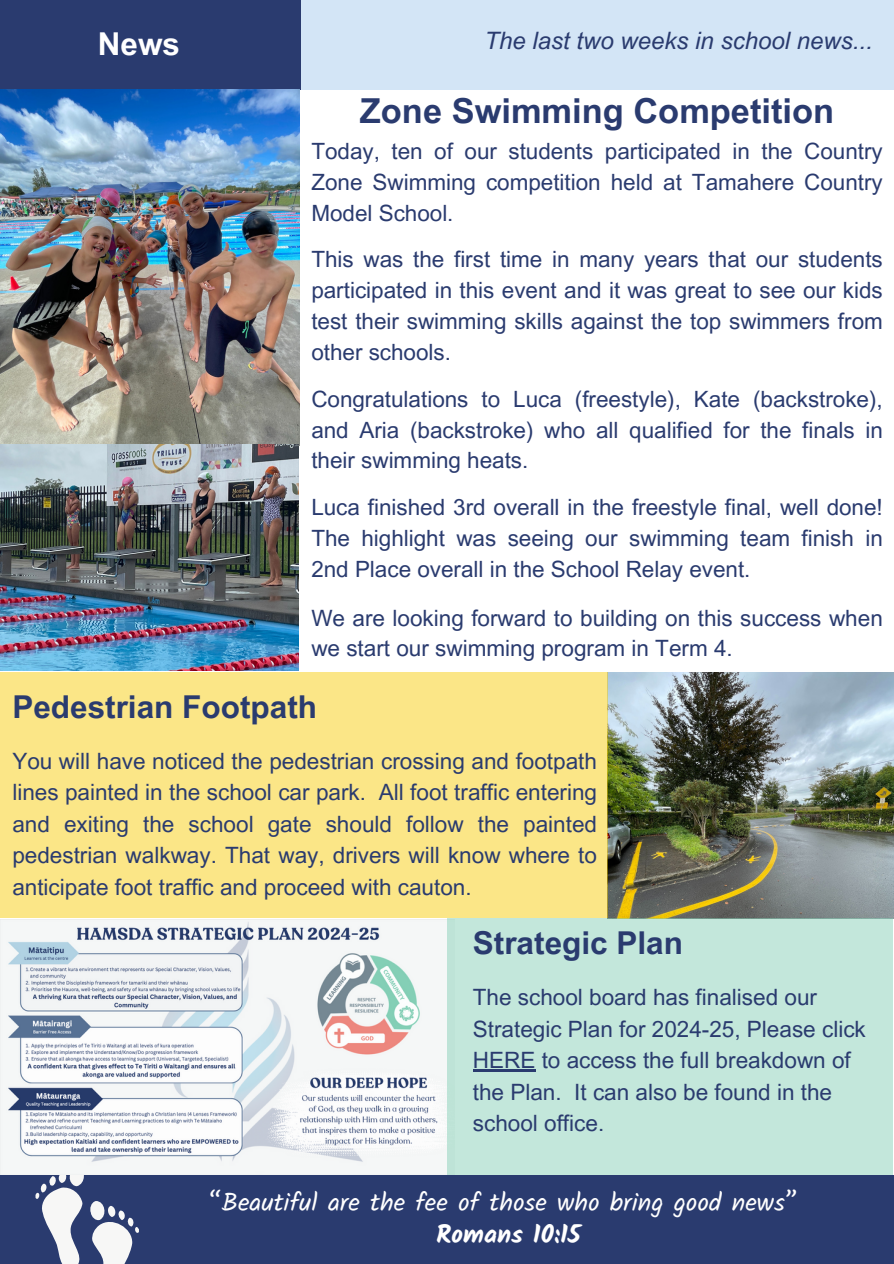
<style>
.page{position:relative;width:894px;height:1264px;background:#fff}
.page>*{position:absolute;margin:0;border:0;box-sizing:border-box;transform-origin:0 0}
.t1{font:700 34.35px "Arial MT Pro";color:#2a3b6f}
.t2{font:700 31.5px "Arial MT Pro";color:#2a3b6f}
.t3{font:700 31.5px "Arial MT Pro";color:#fff}
.t4{font:25.5px/32.7px "Kalam";color:#fff;text-align:center}
.t5{font:italic 24px "Arial MT Pro";color:#2a3b6f}
.t6{font:22.5px/30.9px "Arial MT Pro";color:#2a3b6f;text-align:justify}
.s1{font-weight:700}
</style>
<div class="page">
<div style="left:300px;top:0;width:593px;height:89px;background:#d3e5f6"></div>
<div style="left:0;top:0;width:300px;height:89px;background:#2a3b6f"></div>
<div style="left:0;top:1175px;width:893px;height:88px;background:#2a3b6f"></div>
<svg style="left:35px;top:1174px;width:104px;height:89px"></svg>
<img style="left:1px;top:919px;width:446px;height:255px">
<img style="left:607px;top:672px;width:286px;height:246px">
<div style="left:447px;top:918px;width:445px;height:256px;background:#c3e7db"></div>
<div style="left:0;top:672px;width:607px;height:246px;background:#fbe687"></div>
<img style="left:0;top:89px;width:300px;height:356px">
<img style="left:0;top:444px;width:298px;height:226px">
<hr style="left:472px;top:1069px;width:63px;height:2px;background:#2a3b6f">
<p class="t3" style="left:98px;top:32px;width:84px">News</p>
<p class="t5" style="left:484px;top:32px;width:390px">The last two weeks in school news...</p>
<p class="t1" style="left:360px;top:98px;width:475px">Zone Swimming Competition</p>
<p class="t6" style="left:311px;top:138px;width:573px">Today, ten of our students participated in the Country Zone Swimming competition held at Tamahere Country Model School.</p>
<p class="t6" style="left:311px;top:247px;width:573px">This was the first time in many years that our students participated in this event and it was great to see our kids test their swimming skills against the top swimmers from other schools.</p>
<p class="t6" style="left:311px;top:386px;width:573px">Congratulations to Luca (freestyle), Kate (backstroke), and Aria (backstroke) who all qualified for the finals in their swimming heats.</p>
<p class="t6" style="left:311px;top:494px;width:573px">Luca finished 3rd overall in the freestyle final, well done!<br>The highlight was seeing our swimming team finish in 2nd Place overall in the School Relay event.</p>
<p class="t6" style="left:311px;top:605px;width:573px">We are looking forward to building on this success when we start our swimming program in Term 4.</p>
<p class="t2" style="left:12px;top:695px;width:306px">Pedestrian Footpath</p>
<p class="t6" style="left:12px;top:747px;width:586px;line-height:31.5px">You will have noticed the pedestrian crossing and footpath lines painted in the school car park. All foot traffic entering and exiting the school gate should follow the painted pedestrian walkway. That way, drivers will know where to anticipate foot traffic and proceed with cauton.</p>
<p class="t2" style="left:472px;top:931px;width:212px">Strategic Plan</p>
<p class="t6" style="left:472px;top:984px;width:394px;line-height:31.5px;text-align:left">The school board has finalised our<br>Strategic Plan for 2024-25, Please click<br>HERE to access the full breakdown of the Plan. It can also be found in the school office.</p>
<p class="t4" style="left:209px;top:1185px;width:589px">“Beautiful are the fee of those who bring good news”<br><span class="s1">Romans 10:15</span></p>
</div>
